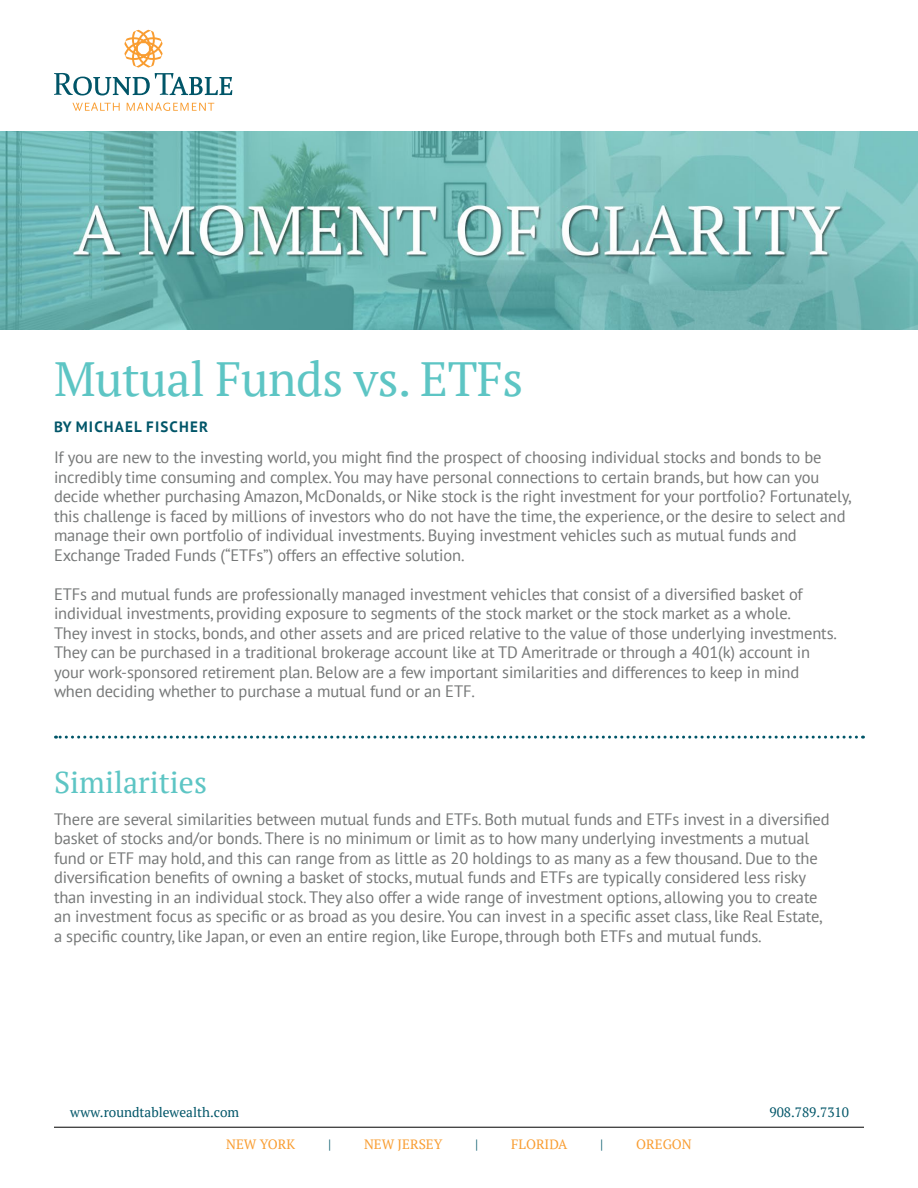
<style>
.page{position:relative;width:918px;height:1188px;background:#fff}
.page>*{position:absolute;margin:0;border:0;box-sizing:border-box;transform-origin:0 0}
.t1{font:48px "PT Serif";letter-spacing:-.01em;color:#5dc5c4}
.t2{font:30px "PT Serif";color:#5dc5c4}
.t3{font:16.5px/19.5px "PT Sans";letter-spacing:-.01em;color:#757777}
.t4{font:700 15px "PT Sans";letter-spacing:.08em;color:#005568}
.t5{font:13.5px "PT Serif";color:#005568}
.t6{font:13.5px "PT Serif";color:#f99d31}
</style>
<div class="page">
<img style="left:0;top:132px;width:918px;height:197px">
<hr style="left:54px;top:1127px;width:810px;height:1px;background:#000">
<svg style="left:72px;top:103px;width:48px;height:8px"></svg>
<svg style="left:127px;top:103px;width:87px;height:8px"></svg>
<svg style="left:54px;top:30px;width:178px;height:65px"></svg>
<svg style="left:56px;top:736px;width:800px;height:3px"></svg>
<h1 class="t1" style="left:54px;top:347px;width:471px">Mutual Funds vs. ETFs</h1>
<p class="t4" style="left:54px;top:416px;width:156px">BY MICHAEL FISCHER</p>
<p class="t3" style="left:54px;top:447px;width:799px">If you are new to the investing world, you might find the prospect of choosing individual stocks and bonds to be incredibly time consuming and complex. You may have personal connections to certain brands, but how can you decide whether purchasing Amazon, McDonalds, or Nike stock is the right investment for your portfolio? Fortunately, this challenge is faced by millions of investors who do not have the time, the experience, or the desire to select and manage their own portfolio of individual investments. Buying investment vehicles such as mutual funds and Exchange Traded Funds (“ETFs”) offers an effective solution.</p>
<p class="t3" style="left:54px;top:584px;width:784px">ETFs and mutual funds are professionally managed investment vehicles that consist of a diversified basket of individual investments, providing exposure to segments of the stock market or the stock market as a whole.<br>They invest in stocks, bonds, and other assets and are priced relative to the value of those underlying investments.<br>They can be purchased in a traditional brokerage account like at TD Ameritrade or through a 401(k) account in your work-sponsored retirement plan. Below are a few important similarities and differences to keep in mind when deciding whether to purchase a mutual fund or an ETF.</p>
<h2 class="t2" style="left:54px;top:763px;width:154px">Similarities</h2>
<p class="t3" style="left:54px;top:809px;width:777px">There are several similarities between mutual funds and ETFs. Both mutual funds and ETFs invest in a diversified basket of stocks and/or bonds. There is no minimum or limit as to how many underlying investments a mutual fund or ETF may hold, and this can range from as little as 20 holdings to as many as a few thousand. Due to the diversification benefits of owning a basket of stocks, mutual funds and ETFs are typically considered less risky than investing in an individual stock. They also offer a wide range of investment options, allowing you to create an investment focus as specific or as broad as you desire. You can invest in a specific asset class, like Real Estate, a specific country, like Japan, or even an entire region, like Europe, through both ETFs and mutual funds.</p>
<p class="t5" style="left:70px;top:1104px;width:171px">www.roundtablewealth.com</p>
<p class="t5" style="left:770px;top:1104px;width:81px">908.789.7310</p>
<p class="t6" style="left:226px;top:1135px;width:71px">NEW YORK</p>
<p class="t5" style="left:328px;top:1135px;width:5px">|</p>
<p class="t6" style="left:364px;top:1135px;width:80px">NEW JERSEY</p>
<p class="t5" style="left:475px;top:1135px;width:5px">|</p>
<p class="t6" style="left:511px;top:1135px;width:58px">FLORIDA</p>
<p class="t5" style="left:600px;top:1135px;width:5px">|</p>
<p class="t6" style="left:636px;top:1135px;width:57px">OREGON</p>
</div>
